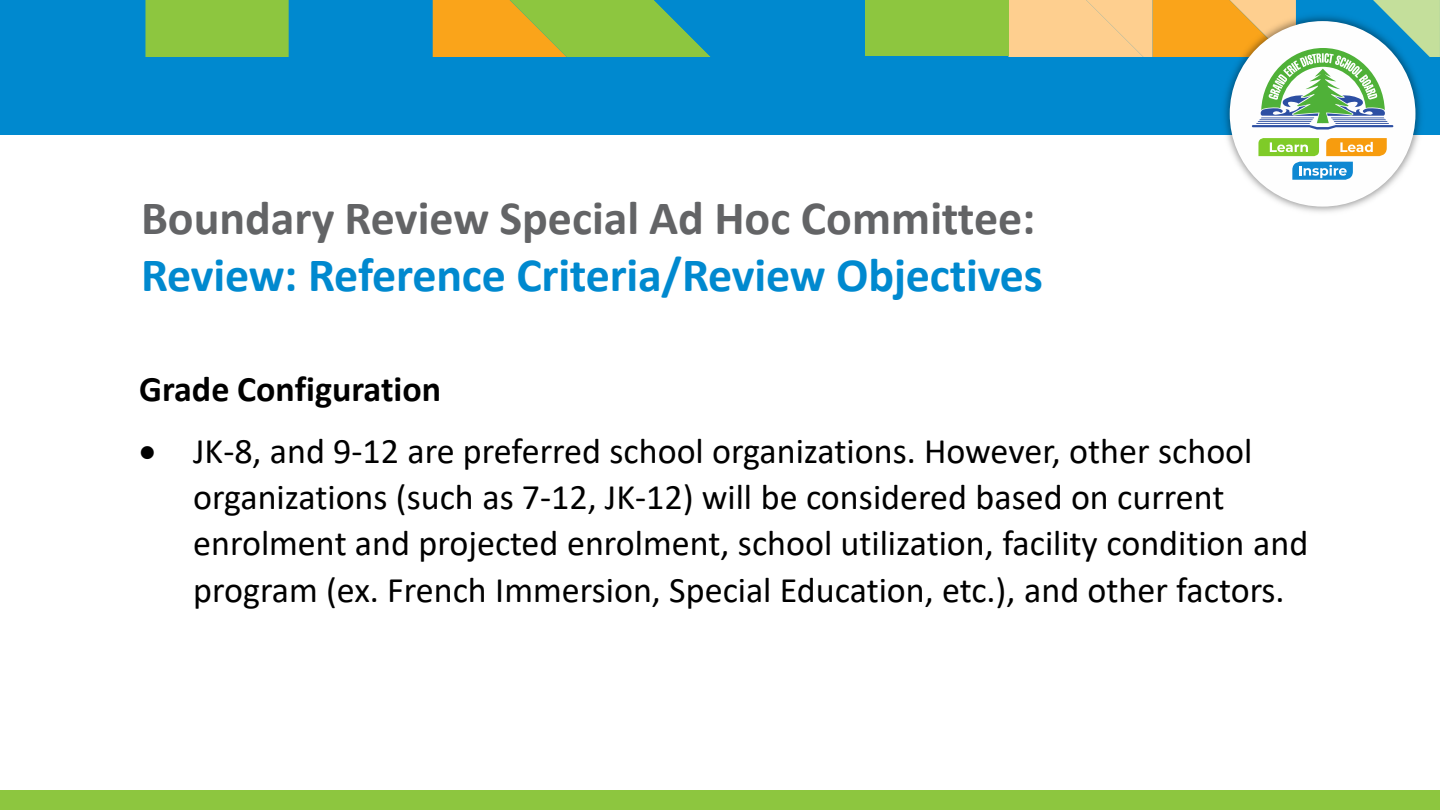
<style>
.page{position:relative;width:1440px;height:810px;background:#fff}
.page>*{position:absolute;margin:0;border:0;box-sizing:border-box;transform-origin:0 0}
.t1{font:700 48px/57.6px "Calibri";letter-spacing:-.005em;color:#0089cf}
.t2{font:36px/46.2px "Calibri";color:#000}
.t3{font:700 36px "Calibri";color:#000}
.s1{color:#636466}
</style>
<div class="page">
<div style="left:289px;top:0;width:575px;height:57px;background:#0089cf"></div>
<svg style="left:0;top:0;width:289px;height:57px;background:#45a787"></svg>
<svg style="left:433px;top:0;width:290px;height:57px;background:#a0b145"></svg>
<div style="left:0;top:790px;width:1440px;height:20px;background:#8dc63f"></div>
<div style="left:0;top:57px;width:1440px;height:78px;background:#0089cf"></div>
<img style="left:1234px;top:156px;width:178px;height:56px">
<div style="left:1232px;top:23px;width:182px;height:182px;background:#fefefe;border-radius:50%"></div>
<svg style="left:864px;top:0;width:576px;height:156px"></svg>
<svg style="left:1292px;top:162px;width:61px;height:18px"></svg>
<p class="t1" style="left:141px;top:188px;width:903px"><span class="s1">Boundary Review Special Ad Hoc Committee:<br></span>Review: Reference Criteria/Review Objectives</p>
<p class="t3" style="left:139px;top:363px;width:304px">Grade Configuration</p>
<p class="t2" style="left:193px;top:427px;width:1117px;text-indent:-54px">• JK-8, and 9-12 are preferred school organizations. However, other school organizations (such as 7-12, JK-12) will be considered based on current enrolment and projected enrolment, school utilization, facility condition and program (ex. French Immersion, Special Education, etc.), and other factors.</p>
</div>
